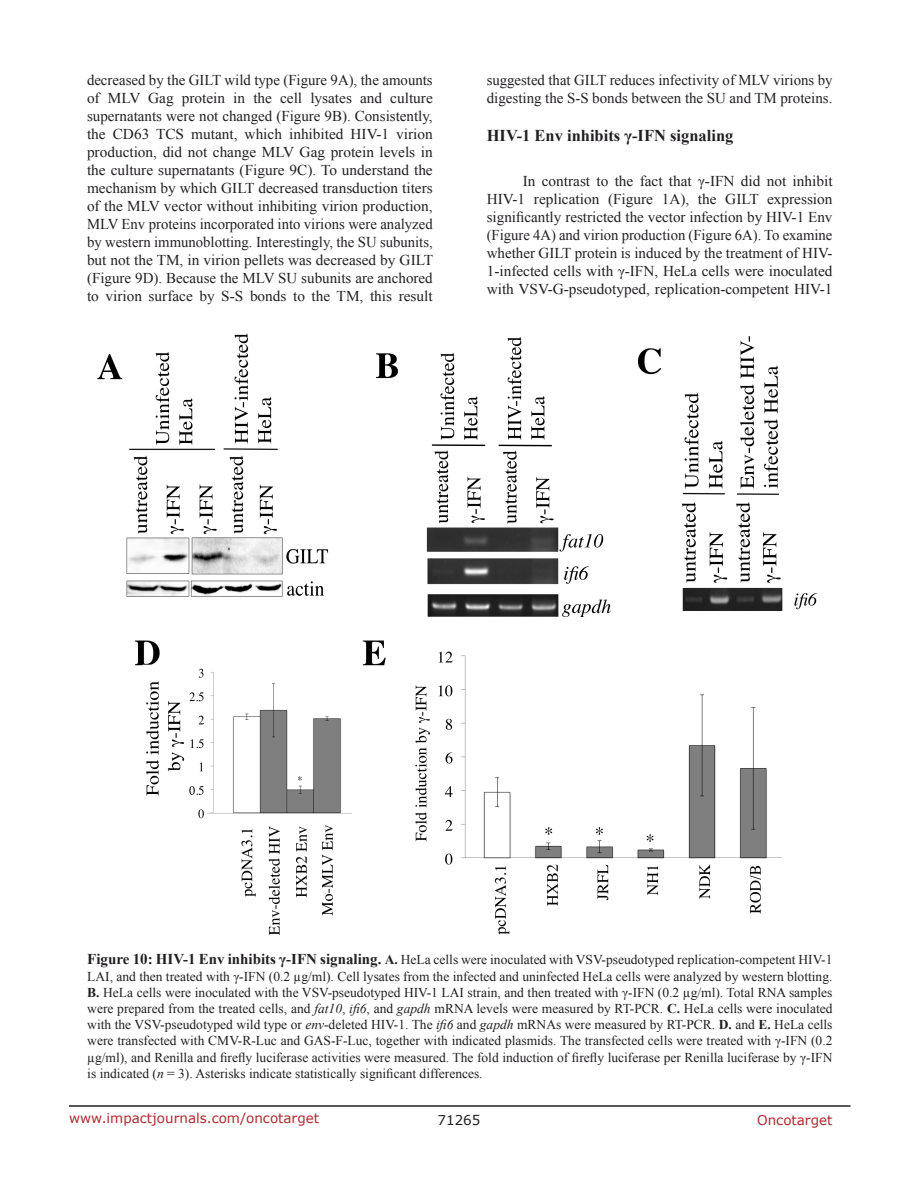
<style>
.page{position:relative;width:918px;height:1188px;background:#fff}
.page>*{position:absolute;margin:0;border:0;box-sizing:border-box;transform-origin:0 0}
.SubHeading{font:700 16.5px "Times New Roman";color:#221f22}
.BodyText{font:15px/18px "Times New Roman";color:#221f22;text-align:justify}
.FigureText{font:13.5px/16.2px "Times New Roman";color:#221f22;text-align:justify}
.t1{font:13.5px "Verdana";color:#ac2b31}
.t2{font:13.5px "Verdana";color:#221f22}
.s1{font-weight:700;font-size:15px}
.s2{font-weight:700}
.s3{font-style:italic}
</style>
<div class="page">
<hr style="left:69px;top:1105px;width:781px;height:2px;background:#231f20">
<img style="left:97px;top:333px;width:721px;height:603px">
<p class="BodyText" style="left:87px;top:71px;width:348px">decreased by the GILT wild type (Figure 9A), the amounts of MLV Gag protein in the cell lysates and culture supernatants were not changed (Figure 9B). Consistently, the CD63 TCS mutant, which inhibited HIV-1 virion production, did not change MLV Gag protein levels in the culture supernatants (Figure 9C). To understand the mechanism by which GILT decreased transduction titers of the MLV vector without inhibiting virion production, MLV Env proteins incorporated into virions were analyzed by western immunoblotting. Interestingly, the SU subunits, but not the TM, in virion pellets was decreased by GILT (Figure 9D). Because the MLV SU subunits are anchored to virion surface by S-S bonds to the TM, this result</p>
<p class="BodyText" style="left:487px;top:71px;width:347px">suggested that GILT reduces infectivity of MLV virions by digesting the S-S bonds between the SU and TM proteins.</p>
<p class="SubHeading" style="left:487px;top:124px;width:248px">HIV-1 Env inhibits γ-IFN signaling</p>
<p class="BodyText" style="left:487px;top:172px;width:347px;text-indent:36px">In contrast to the fact that γ-IFN did not inhibit HIV-1 replication (Figure 1A), the GILT expression significantly restricted the vector infection by HIV-1 Env (Figure 4A) and virion production (Figure 6A). To examine whether GILT protein is induced by the treatment of HIV-1-infected cells with γ-IFN, HeLa cells were inoculated with VSV-G-pseudotyped, replication-competent HIV-1</p>
<p class="FigureText" style="left:87px;top:952px;width:747px"><span class="s1">Figure 10: HIV-1 Env inhibits γ-IFN signaling.</span> <span class="s2">A.</span> HeLa cells were inoculated with VSV-pseudotyped replication-competent HIV-1<br>LAI, and then treated with γ-IFN (0.2 µg/ml). Cell lysates from the infected and uninfected HeLa cells were analyzed by western blotting.<br><span class="s2">B.</span> HeLa cells were inoculated with the VSV-pseudotyped HIV-1 LAI strain, and then treated with γ-IFN (0.2 µg/ml). Total RNA samples were prepared from the treated cells, and <span class="s3">fat10</span>, <span class="s3">ifi6</span>, and <span class="s3">gapdh</span> mRNA levels were measured by RT-PCR. <span class="s2">C.</span> HeLa cells were inoculated with the VSV-pseudotyped wild type or <span class="s3">env</span>-deleted HIV-1. The <span class="s3">ifi6</span> and <span class="s3">gapdh</span> mRNAs were measured by RT-PCR. <span class="s2">D.</span> and <span class="s2">E.</span> HeLa cells were transfected with CMV-R-Luc and GAS-F-Luc, together with indicated plasmids. The transfected cells were treated with γ-IFN (0.2 µg/ml), and Renilla and firefly luciferase activities were measured. The fold induction of firefly luciferase per Renilla luciferase by γ-IFN is indicated (<span class="s3">n</span> = 3). Asterisks indicate statistically significant differences.</p>
<p class="t1" style="left:69px;top:1109px;width:252px">www.impactjournals.com/oncotarget</p>
<p class="t2" style="left:438px;top:1111px;width:44px">71265</p>
<p class="t1" style="left:757px;top:1111px;width:77px">Oncotarget</p>
</div>
